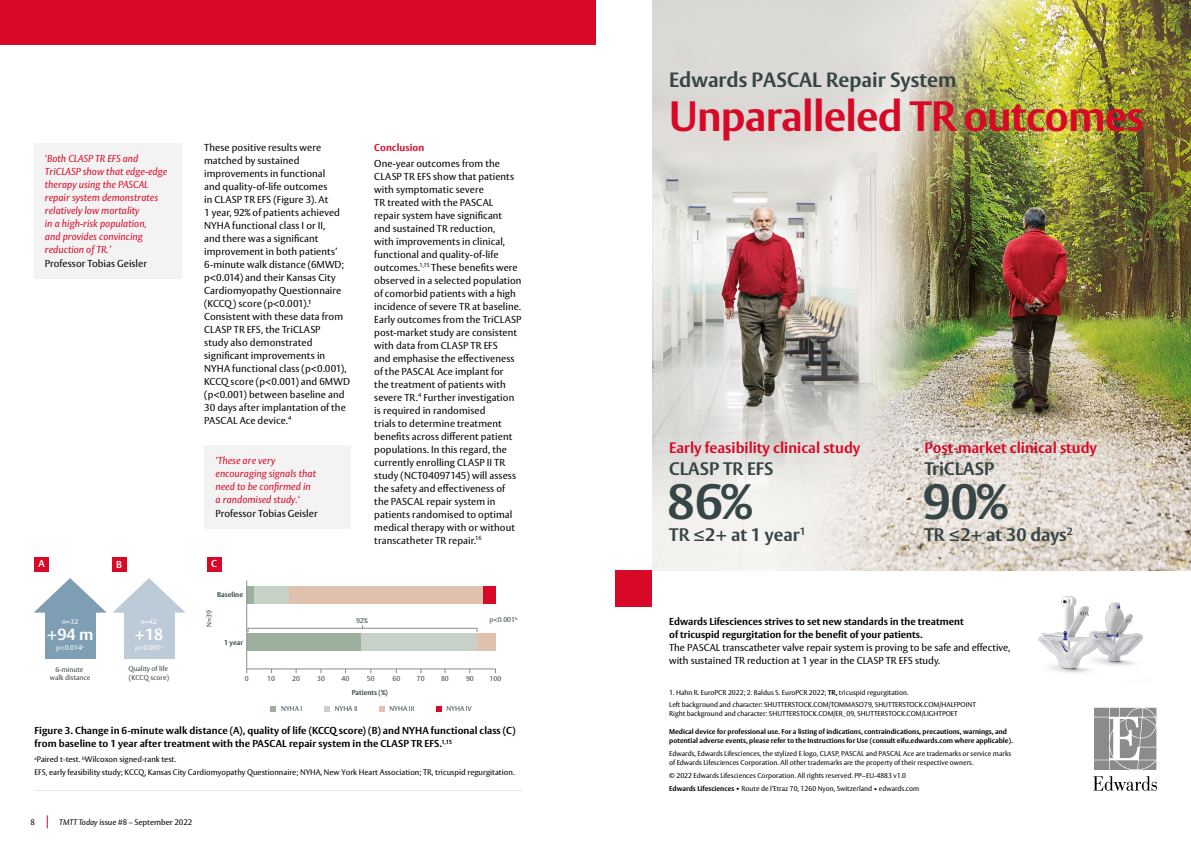
<style>
.page{position:relative;width:1191px;height:842px;background:#fff}
.page>*{position:absolute;margin:0;border:0;box-sizing:border-box;transform-origin:0 0}
.t1{font:700 49.2px "Vesta Pro";color:#364546}
.t2{font:700 42px "Vesta Pro";letter-spacing:-.02em;color:#d70926}
.t3{font:700 20.5px "Vesta Pro";color:#364546}
.t4{font:700 18px "Vesta Pro";color:#364546}
.t5{font:700 16px "Vesta Pro";color:#fff}
.t6{font:700 15px "Vesta Pro";color:#d70926}
.t7{font:10px/13px "Vesta Pro";letter-spacing:.005em;color:#000}
.t8{font:700 10px/13px "Vesta Pro";color:#000}
.t9{font:italic 10px/13px "Vesta Pro";color:#d70926}
.t10{font:700 10px "Vesta Pro";letter-spacing:.005em;color:#d70926}
.t11{font:700 10px "Vesta Pro";color:#fff}
.t12{font:8px/12.4px "Vesta Pro";color:#000}
.t13{font:7px/11.8px "Vesta Pro";color:#000}
.t14{font:700 7px/9px "Vesta Pro";color:#000}
.t15{font:7px/9px "Vesta Pro";color:#364546}
.t16{font:700 7px "Vesta Pro";color:#364546}
.t17{font:7px "Vesta Pro";color:#fff}
.s1{font-style:italic}
.s2{font-weight:700}
</style>
<div class="page">
<div style="left:0;top:0;width:595px;height:45px;background:#d70926"></div>
<svg style="left:47px;top:815px;width:1px;height:13px"></svg>
<div style="left:34px;top:143px;width:147px;height:136px;background:#f3f3f3"></div>
<hr style="left:35px;top:790px;width:488px;height:1px;background:#e6e7e6">
<div style="left:204px;top:445px;width:147px;height:84px;background:#f3f3f3"></div>
<div style="left:124px;top:603px;width:50px;height:55px;background:#bdcbd8"></div>
<hr style="left:247px;top:669px;width:248px;height:1px;background:#898c8a">
<div style="left:483px;top:586px;width:12px;height:18px;background:#d70926"></div>
<div style="left:247px;top:586px;width:7px;height:18px;background:#9daf9d"></div>
<div style="left:254px;top:586px;width:36px;height:18px;background:#c7d1c7"></div>
<div style="left:247px;top:634px;width:114px;height:17px;background:#9daf9d"></div>
<div style="left:361px;top:634px;width:116px;height:17px;background:#c7d1c7"></div>
<div style="left:477px;top:634px;width:18px;height:17px;background:#e0c1ae"></div>
<div style="left:290px;top:586px;width:193px;height:18px;background:#e0c1ae"></div>
<hr style="left:246px;top:581px;width:1px;height:88px;background:#898c8a">
<svg style="left:247px;top:625px;width:230px;height:8px"></svg>
<svg style="left:270px;top:706px;width:6px;height:6px"></svg>
<svg style="left:324px;top:706px;width:5px;height:6px"></svg>
<svg style="left:379px;top:706px;width:6px;height:6px"></svg>
<svg style="left:436px;top:706px;width:5px;height:6px"></svg>
<svg style="left:34px;top:578px;width:152px;height:35px"></svg>
<div style="left:45px;top:603px;width:50px;height:55px;background:#7e9eb3"></div>
<div style="left:35px;top:557px;width:14px;height:14px;background:#d70926"></div>
<div style="left:112px;top:557px;width:14px;height:14px;background:#d70926"></div>
<div style="left:207px;top:557px;width:14px;height:14px;background:#d70926"></div>
<img style="left:652px;top:0;width:539px;height:570px">
<div style="left:615px;top:570px;width:37px;height:36px;background:#d70926"></div>
<svg style="left:1094px;top:708px;width:62px;height:62px;background:#a0a3a1"></svg>
<svg style="left:1093px;top:776px;width:64px;height:15px"></svg>
<img style="left:1039px;top:596px;width:104px;height:77px">
<p class="t9" style="left:45px;top:152px;width:124px">‘Both CLASP TR EFS and<br>TriCLASP show that edge-edge therapy using the PASCAL repair system demonstrates relatively low mortality<br>in a high-risk population,<br>and provides convincing reduction of TR.’</p>
<p class="t7" style="left:45px;top:257px;width:104px">Professor Tobias Geisler</p>
<p class="t7" style="left:204px;top:141px;width:147px">These positive results were matched by sustained improvements in functional<br>and quality-of-life outcomes<br>in CLASP TR EFS (Figure 3). At<br>1 year, 92% of patients achieved<br>NYHA functional class I or II,<br>and there was a significant improvement in both patients’<br>6-minute walk distance (6MWD; p&lt;0.014) and their Kansas City<br>Cardiomyopathy Questionnaire (KCCQ) score (p&lt;0.001).1<br>Consistent with these data from<br>CLASP TR EFS, the TriCLASP<br>study also demonstrated significant improvements in<br>NYHA functional class (p&lt;0.001),<br>KCCQ score (p&lt;0.001) and 6MWD (p&lt;0.001) between baseline and<br>30 days after implantation of the<br>PASCAL Ace device.<sup>4</sup></p>
<p class="t10" style="left:374px;top:141px;width:51px">Conclusion</p>
<p class="t7" style="left:374px;top:156px;width:149px">One-year outcomes from the<br>CLASP TR EFS show that patients with symptomatic severe<br>TR treated with the PASCAL repair system have significant<br>and sustained TR reduction,<br>with improvements in clinical, functional and quality-of-life outcomes.<sup>1,15</sup> These benefits were observed in a selected population of comorbid patients with a high incidence of severe TR at baseline.<br>Early outcomes from the TriCLASP post-market study are consistent with data from CLASP TR EFS<br>and emphasise the effectiveness of the PASCAL Ace implant for<br>the treatment of patients with severe TR.<sup>4</sup> Further investigation is required in randomised<br>trials to determine treatment benefits across different patient populations. In this regard, the currently enrolling CLASP II TR study (NCT04097145) will assess the safety and effectiveness of the PASCAL repair system in patients randomised to optimal medical therapy with or without transcatheter TR repair.<sup>16</sup></p>
<p class="t9" style="left:215px;top:454px;width:102px">‘These are very encouraging signals that need to be confirmed in a randomised study.‘</p>
<p class="t7" style="left:215px;top:507px;width:104px">Professor Tobias Geisler</p>
<p class="t11" style="left:38px;top:558px;width:8px">A</p>
<p class="t11" style="left:116px;top:558px;width:7px">B</p>
<p class="t11" style="left:211px;top:558px;width:7px">C</p>
<p class="t17" style="left:62px;top:617px;width:18px">n=32</p>
<p class="t17" style="left:141px;top:617px;width:18px">n=42</p>
<h3 class="t5" style="left:47px;top:624px;width:48px">+94 m</h3>
<p class="t17" style="left:56px;top:644px;width:29px">p&lt;0.014<sup>a</sup></p>
<p class="t15" style="left:50px;top:665px;width:42px;line-height:8px;text-align:center">6-minute walk distance</p>
<h3 class="t5" style="left:135px;top:624px;width:30px">+18</h3>
<p class="t17" style="left:135px;top:644px;width:29px">p&lt;0.001<sup>a</sup></p>
<p class="t15" style="left:128px;top:664px;width:42px">Quality of life (KCCQ score)</p>
<p class="t16" style="left:217px;top:590px;width:28px">Baseline</p>
<p class="t15" style="left:205px;top:627px;width:19px;rotate:-90deg">N=39</p>
<p class="t16" style="left:224px;top:638px;width:21px">1 year</p>
<p class="t15" style="left:356px;top:616px;width:13px">92%</p>
<p class="t15" style="left:489px;top:615px;width:30px">p&lt;0.001<sup>b</sup></p>
<p class="t15" style="left:245px;top:674px;width:5px">0</p>
<p class="t15" style="left:267px;top:674px;width:9px">10</p>
<p class="t15" style="left:292px;top:674px;width:9px">20</p>
<p class="t15" style="left:317px;top:674px;width:9px">30</p>
<p class="t15" style="left:341px;top:674px;width:9px">40</p>
<p class="t15" style="left:367px;top:674px;width:9px">50</p>
<p class="t15" style="left:392px;top:674px;width:9px">60</p>
<p class="t15" style="left:417px;top:674px;width:9px">70</p>
<p class="t15" style="left:441px;top:674px;width:9px">80</p>
<p class="t15" style="left:466px;top:674px;width:9px">90</p>
<p class="t15" style="left:489px;top:674px;width:13px">100</p>
<p class="t16" style="left:352px;top:688px;width:38px">Patients (%)</p>
<p class="t15" style="left:281px;top:704px;width:23px">NYHA I</p>
<p class="t15" style="left:335px;top:704px;width:25px">NYHA II</p>
<p class="t15" style="left:389px;top:704px;width:26px">NYHA III</p>
<p class="t15" style="left:446px;top:704px;width:27px">NYHA IV</p>
<p class="t8" style="left:35px;top:724px;width:482px">Figure 3. Change in 6-minute walk distance (A), quality of life (KCCQ score) (B) and NYHA functional class (C) from baseline to 1 year after treatment with the PASCAL repair system in the CLASP TR EFS.<sup>1,15</sup></p>
<p class="t12" style="left:35px;top:753px;width:481px"><sup>a</sup>Paired t-test. <sup>b</sup>Wilcoxon signed-rank test.<br>EFS, early feasibility study; KCCQ, Kansas City Cardiomyopathy Questionnaire; NYHA, New York Heart Association; TR, tricuspid regurgitation.</p>
<p class="t12" style="left:31px;top:816px;width:6px">8</p>
<p class="t12" style="left:59px;top:816px;width:135px"><span class="s1">TMTT Today</span> issue #8 – September 2022</p>
<h3 class="t3" style="left:669px;top:67px;width:289px">Edwards PASCAL Repair System</h3>
<h2 class="t2" style="left:669px;top:90px;width:476px">Unparalleled TR outcomes</h2>
<h3 class="t6" style="left:669px;top:439px;width:193px">Early feasibility clinical study</h3>
<h3 class="t4" style="left:669px;top:458px;width:106px">CLASP TR EFS</h3>
<h1 class="t1" style="left:667px;top:472px;width:85px">86%</h1>
<h3 class="t4" style="left:669px;top:524px;width:138px">TR ≤2+ at 1 year<sup>1</sup></h3>
<h3 class="t6" style="left:924px;top:439px;width:174px">Post-market clinical study</h3>
<h3 class="t4" style="left:924px;top:458px;width:71px">TriCLASP</h3>
<h1 class="t1" style="left:922px;top:472px;width:85px">90%</h1>
<h3 class="t4" style="left:924px;top:524px;width:150px">TR ≤2+ at 30 days<sup>2</sup></h3>
<p class="t8" style="left:669px;top:615px;width:296px">Edwards Lifesciences strives to set new standards in the treatment of tricuspid regurgitation for the benefit of your patients.</p>
<p class="t7" style="left:669px;top:641px;width:343px">The PASCAL transcatheter valve repair system is proving to be safe and effective, with sustained TR reduction at 1 year in the CLASP TR EFS study.</p>
<p class="t13" style="left:669px;top:687px;width:308px">1. Hahn R. EuroPCR 2022; 2. Baldus S. EuroPCR 2022; <span class="s2">TR,</span> tricuspid regurgitation.<br>Left background and character: SHUTTERSTOCK.COM/TOMMASO79, SHUTTERSTOCK.COM/HALFPOINT</p>
<p class="t13" style="left:669px;top:708px;width:290px">Right background and character: SHUTTERSTOCK.COM/ER_09, SHUTTERSTOCK.COM/LIGHTPOET</p>
<p class="t14" style="left:669px;top:727px;width:345px">Medical device for professional use. For a listing of indications, contraindications, precautions, warnings, and potential adverse events, please refer to the Instructions for Use (consult eifu.edwards.com where applicable).</p>
<p class="t13" style="left:669px;top:749px;width:343px;line-height:9px">Edwards, Edwards Lifesciences, the stylized E logo, CLASP, PASCAL and PASCAL Ace are trademarks or service marks of Edwards Lifesciences Corporation. All other trademarks are the property of their respective owners.</p>
<p class="t13" style="left:669px;top:769px;width:252px;line-height:13px">© 2022 Edwards Lifesciences Corporation. All rights reserved. PP--EU-4883 v1.0<br><span class="s2">Edwards Lifesciences •</span> Route de l’Etraz 70, 1260 Nyon, Switzerland • edwards.com</p>
</div>
